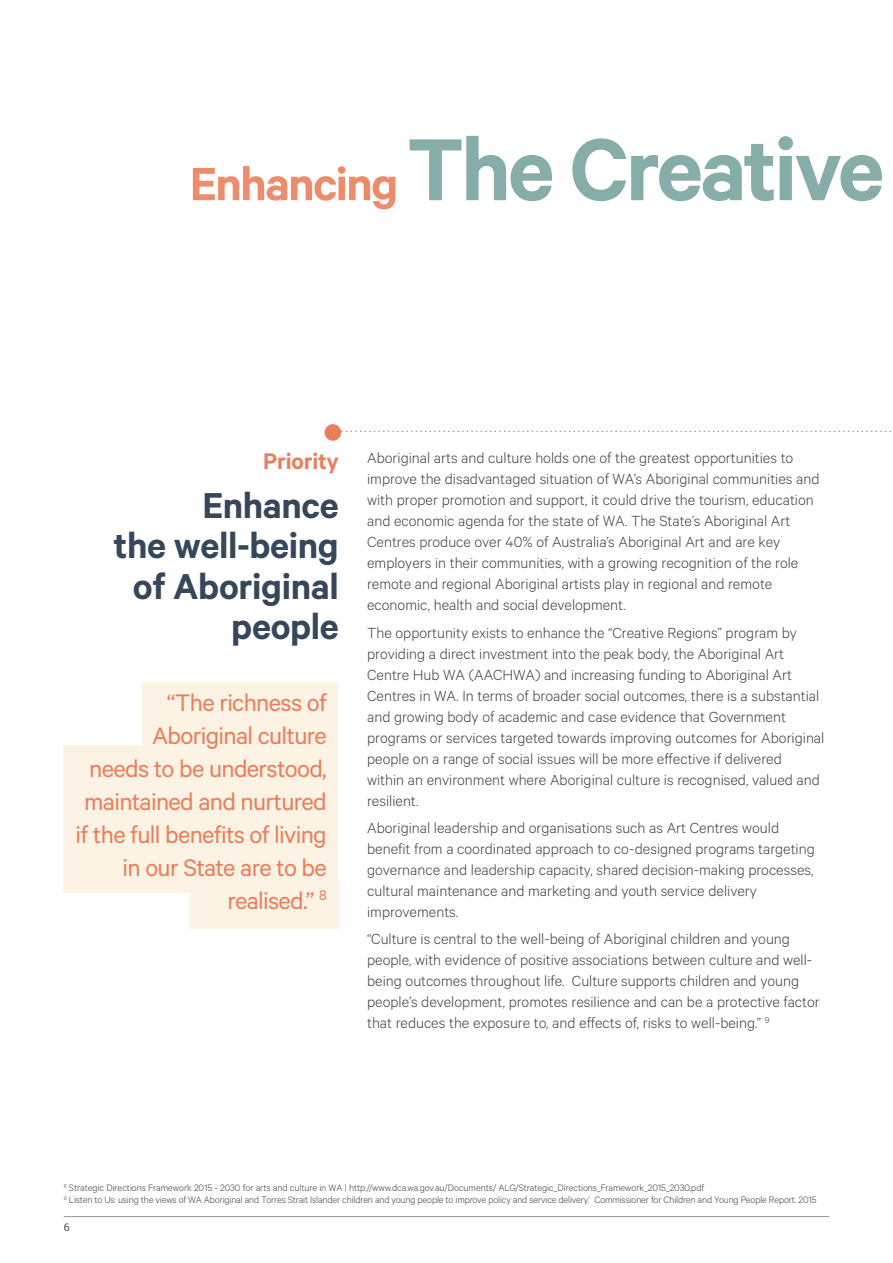
<style>
.page{position:relative;width:893px;height:1263px;background:#fff}
.page>*{position:absolute;margin:0;border:0;box-sizing:border-box;transform-origin:0 0}
.t1{font:600 99px "Calibre";letter-spacing:-.03em;color:#86ada7}
.t2{font:600 40.5px/40.5px "Calibre";letter-spacing:-.01em;color:#354759;text-align:right}
.t3{font:27px/33px "Calibre";letter-spacing:-.025em;color:#ea7e5c;text-align:right}
.t4{font:600 25.5px "Calibre";letter-spacing:-.01em;color:#ea7e5c}
.t5{font:300 16.5px/21px "Calibre";color:#414042}
.t6{font:300 10.5px/12px "Calibre";letter-spacing:-.015em;color:#414042}
.t7{font:10.5px "Roboto Slab";color:#3d4d53}
.s1{font-size:52.5px;color:#ec8c6b}
</style>
<div class="page">
<div style="left:64px;top:745px;width:274px;height:147px;background:#fdf3e5"></div>
<div style="left:189px;top:882px;width:149px;height:47px;background:#fdf3e5"></div>
<div style="left:142px;top:682px;width:196px;height:126px;background:#fdf3e5"></div>
<svg style="left:341px;top:431px;width:550px;height:1px"></svg>
<div style="left:325px;top:424px;width:16px;height:17px;background:#ea7e5c;border-radius:50%"></div>
<hr style="left:64px;top:1216px;width:765px;height:1px;background:#939598">
<h1 class="t1" style="left:190px;top:110px;width:696px"><span class="s1">Enhancing</span> The Creative</h1>
<h3 class="t4" style="left:263px;top:446px;width:77px">Priority</h3>
<h2 class="t2" style="left:113px;top:484px;width:227px">Enhance<br>the well-being of Aboriginal people</h2>
<h3 class="t3" style="left:76px;top:686px;width:253px">“The richness of<br>Aboriginal culture<br>needs to be understood, maintained and nurtured if the full benefits of living in our State are to be realised.” <sup>8</sup></h3>
<p class="t5" style="left:367px;top:447px;width:454px">Aboriginal arts and culture holds one of the greatest opportunities to improve the disadvantaged situation of WA’s Aboriginal communities and with proper promotion and support, it could drive the tourism, education and economic agenda for the state of WA. The State’s Aboriginal Art Centres produce over 40% of Australia’s Aboriginal Art and are key employers in their communities, with a growing recognition of the role remote and regional Aboriginal artists play in regional and remote economic, health and social development.</p>
<p class="t5" style="left:367px;top:621px;width:459px">The opportunity exists to enhance the “Creative Regions” program by providing a direct investment into the peak body, the Aboriginal Art Centre Hub WA (AACHWA) and increasing funding to Aboriginal Art Centres in WA. In terms of broader social outcomes, there is a substantial and growing body of academic and case evidence that Government programs or services targeted towards improving outcomes for Aboriginal people on a range of social issues will be more effective if delivered<br>within an environment where Aboriginal culture is recognised, valued and resilient.</p>
<p class="t5" style="left:367px;top:816px;width:449px">Aboriginal leadership and organisations such as Art Centres would benefit from a coordinated approach to co-designed programs targeting governance and leadership capacity, shared decision-making processes, cultural maintenance and marketing and youth service delivery improvements.</p>
<p class="t5" style="left:367px;top:928px;width:454px">“Culture is central to the well-being of Aboriginal children and young people, with evidence of positive associations between culture and well&shy;being outcomes throughout life. Culture supports children and young people’s development, promotes resilience and can be a protective factor that reduces the exposure to, and effects of, risks to well-being.” <sup>9</sup></p>
<p class="t6" style="left:64px;top:1182px;width:754px"><sup>8</sup> Strategic Directions Framework 2015 - 2030 for arts and culture in WA | http://www.dca.wa.gov.au/Documents/ ALG/Strategic_Directions_Framework_2015_2030.pdf<br><sup>9</sup> Listen to Us: using the views of WA Aboriginal and Torres Strait Islander children and young people to improve policy and service delivery.’ Commissioner for Children and Young People Report. 2015</p>
<p class="t7" style="left:64px;top:1220px;width:7px">6</p>
</div>
